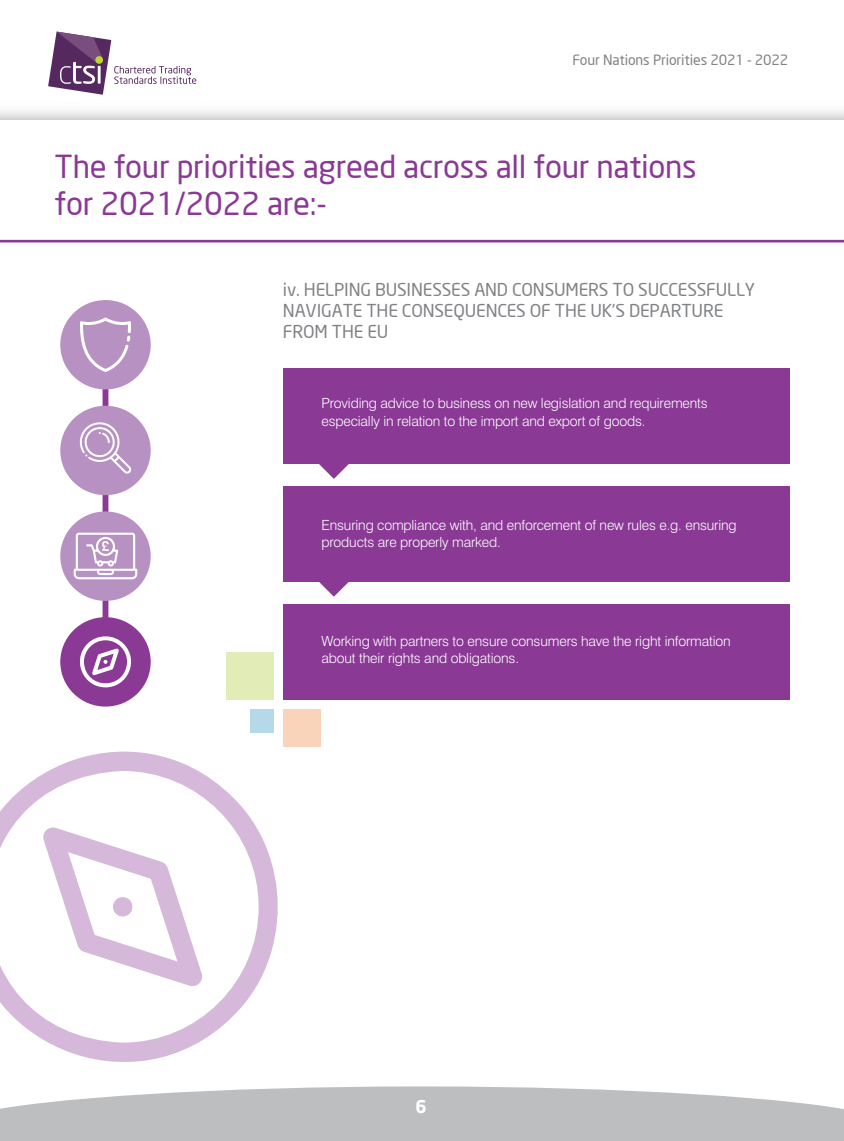
<style>
.page{position:relative;width:844px;height:1141px;background:#fff}
.page>*{position:absolute;margin:0;border:0;box-sizing:border-box;transform-origin:0 0}
.t1{font:31.15px/36.8px "Neo Sans";letter-spacing:-.01em;color:#8a3995}
.t2{font:17.5px/21px "Neo Sans";letter-spacing:-.01em;color:#808285}
.t3{font:700 17.5px "Neo Sans";color:#fff}
.t4{font:300 14px/17.5px "Swiss 721 BT";letter-spacing:-.01em;color:#fff}
.t5{font:14px "Neo Sans";letter-spacing:-.01em;color:#808285}
</style>
<div class="page">
<div style="left:0;top:94px;width:843px;height:26px;background:linear-gradient(to bottom,#fff,#e0e1e2)"></div>
<svg style="left:0;top:1086px;width:843px;height:55px;background:#c4c6c7"></svg>
<svg style="left:48px;top:32px;width:148px;height:63px"></svg>
<div style="left:95px;top:56px;width:8px;height:8px;background:#bfd730;border-radius:50%"></div>
<div style="left:102px;top:351px;width:6px;height:288px;background:#8a3995"></div>
<div style="left:60px;top:511px;width:91px;height:90px;background:#b891c3;border-radius:50%"></div>
<div style="left:60px;top:406px;width:91px;height:89px;background:#b891c3;border-radius:50%"></div>
<svg style="left:79px;top:422px;width:52px;height:52px"></svg>
<div style="left:60px;top:300px;width:91px;height:89px;background:#b891c3;border-radius:50%"></div>
<svg style="left:80px;top:317px;width:51px;height:55px"></svg>
<div style="left:60px;top:617px;width:91px;height:90px;background:#8a3995;border-radius:50%"></div>
<svg style="left:80px;top:636px;width:51px;height:52px"></svg>
<div style="left:283px;top:604px;width:506px;height:96px;background:#8a3995"></div>
<div style="left:283px;top:368px;width:506px;height:96px;background:#8a3995"></div>
<div style="left:283px;top:486px;width:506px;height:96px;background:#8a3995"></div>
<svg style="left:319px;top:464px;width:30px;height:15px"></svg>
<svg style="left:319px;top:582px;width:30px;height:15px"></svg>
<div style="left:283px;top:709px;width:37px;height:37px;background:#f9d4ba"></div>
<div style="left:250px;top:709px;width:23px;height:24px;background:#b4daea"></div>
<div style="left:225px;top:652px;width:48px;height:48px;background:#e1ecb7"></div>
<hr style="left:0;top:240px;width:843px;height:2px;background:#8a3995">
<svg style="left:74px;top:533px;width:63px;height:46px"></svg>
<svg style="left:0;top:746px;width:285px;height:316px"></svg>
<p class="t5" style="left:572px;top:51px;width:217px">Four Nations Priorities 2021 - 2022</p>
<h1 class="t1" style="left:55px;top:148px;width:643px">The four priorities agreed across all four nations for 2021/2022 are:-</h1>
<p class="t2" style="left:283px;top:279px;width:473px">iv. HELPING BUSINESSES AND CONSUMERS TO SUCCESSFULLY<br>NAVIGATE THE CONSEQUENCES OF THE UK’S DEPARTURE<br>FROM THE EU</p>
<p class="t4" style="left:321px;top:394px;width:388px">Providing advice to business on new legislation and requirements especially in relation to the import and export of goods.</p>
<p class="t4" style="left:321px;top:516px;width:416px">Ensuring compliance with, and enforcement of new rules e.g. ensuring products are properly marked.</p>
<p class="t4" style="left:321px;top:632px;width:411px">Working with partners to ensure consumers have the right information about their rights and obligations.</p>
<p class="t3" style="left:415px;top:1095px;width:13px">6</p>
</div>
